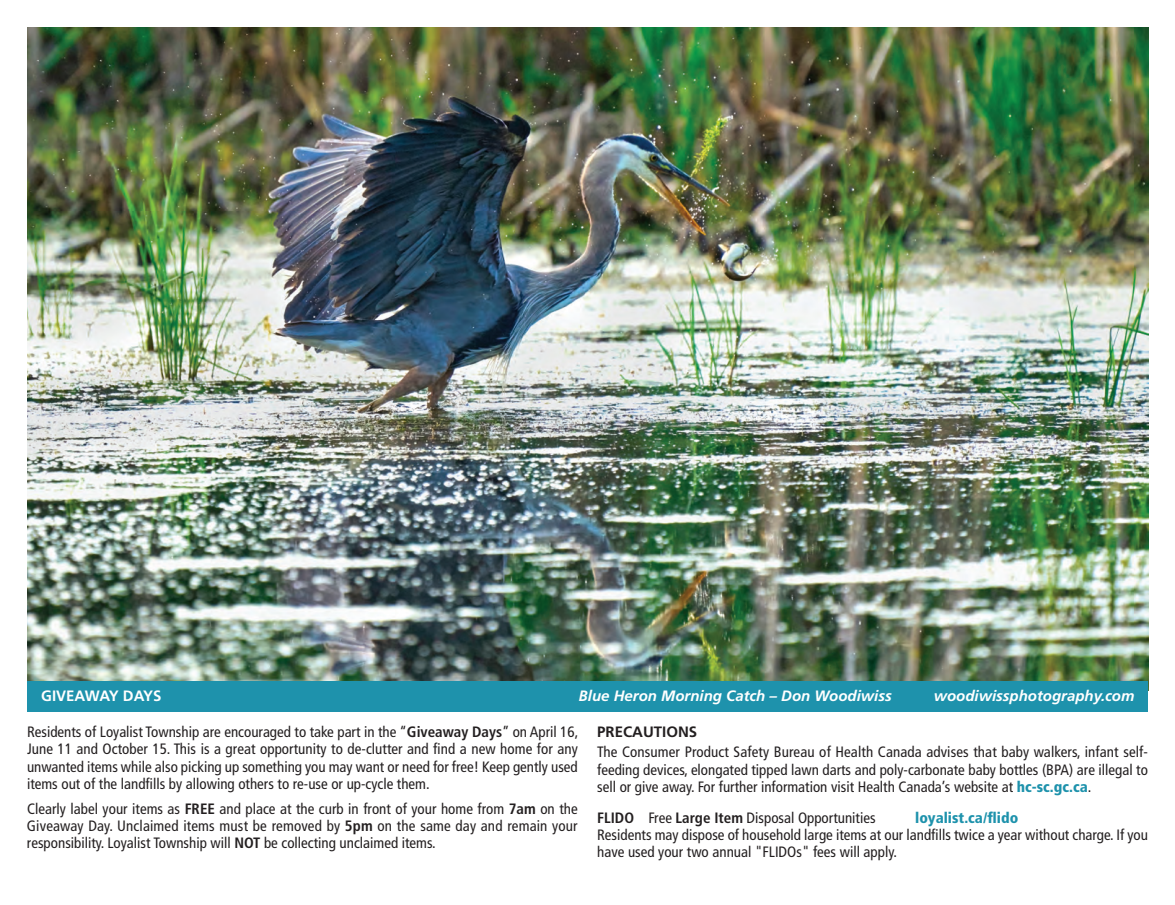
<style>
.page{position:relative;width:1175px;height:905px;background:#fff}
.page>*{position:absolute;margin:0;border:0;box-sizing:border-box;transform-origin:0 0}
.t1{font:condensed 15px/17.2px "Frutiger LT Std";color:#231f20;text-align:justify}
.t2{font:italic 700 15px "Frutiger LT Std";color:#fff}
.t3{font:900 condensed 15px "Frutiger LT Std";color:#1e92ac}
.t4{font:700 15px "Frutiger LT Std";color:#fff}
.t5{font:700 15px "Frutiger LT Std";color:#231f20}
.s1{font-weight:700}
.s2{font-weight:900;color:#1e92ac}
</style>
<div class="page">
<img style="left:27px;top:27px;width:1121px;height:663px">
<div style="left:27px;top:681px;width:1120px;height:30px;background:#1e92ac"></div>
<p class="t4" style="left:41px;top:689px;width:122px">GIVEAWAY DAYS</p>
<p class="t2" style="left:578px;top:689px;width:314px">Blue Heron Morning Catch – Don Woodiwiss</p>
<p class="t2" style="left:933px;top:689px;width:202px">woodiwissphotography.com</p>
<p class="t1" style="left:27px;top:724px;width:553px">Residents of Loyalist Township are encouraged to take part in the “<span class="s1">Giveaway Days</span>” on April 16, June 11 and October 15. This is a great opportunity to de-clutter and find a new home for any unwanted items while also picking up something you may want or need for free! Keep gently used items out of the landfills by allowing others to re-use or up-cycle them.</p>
<p class="t1" style="left:27px;top:801px;width:552px">Clearly label your items as <span class="s1">FREE</span> and place at the curb in front of your home from <span class="s1">7am</span> on the Giveaway Day. Unclaimed items must be removed by <span class="s1">5pm</span> on the same day and remain your responsibility. Loyalist Township will <span class="s1">NOT</span> be collecting unclaimed items.</p>
<p class="t5" style="left:597px;top:726px;width:102px">PRECAUTIONS</p>
<p class="t1" style="left:597px;top:744px;width:552px">The Consumer Product Safety Bureau of Health Canada advises that baby walkers, infant self&shy;feeding devices, elongated tipped lawn darts and poly-carbonate baby bottles (BPA) are illegal to sell or give away. For further information visit Health Canada’s website at <span class="s2">hc-sc.gc.ca</span>.</p>
<p class="t1" style="left:597px;top:810px;width:280px"><span class="s1">FLIDO</span> Free <span class="s1">Large Item</span> Disposal Opportunities</p>
<p class="t3" style="left:915px;top:811px;width:105px">loyalist.ca/flido</p>
<p class="t1" style="left:597px;top:827px;width:552px">Residents may dispose of household large items at our landfills twice a year without charge. If you have used your two annual "FLIDOs" fees will apply.</p>
</div>
